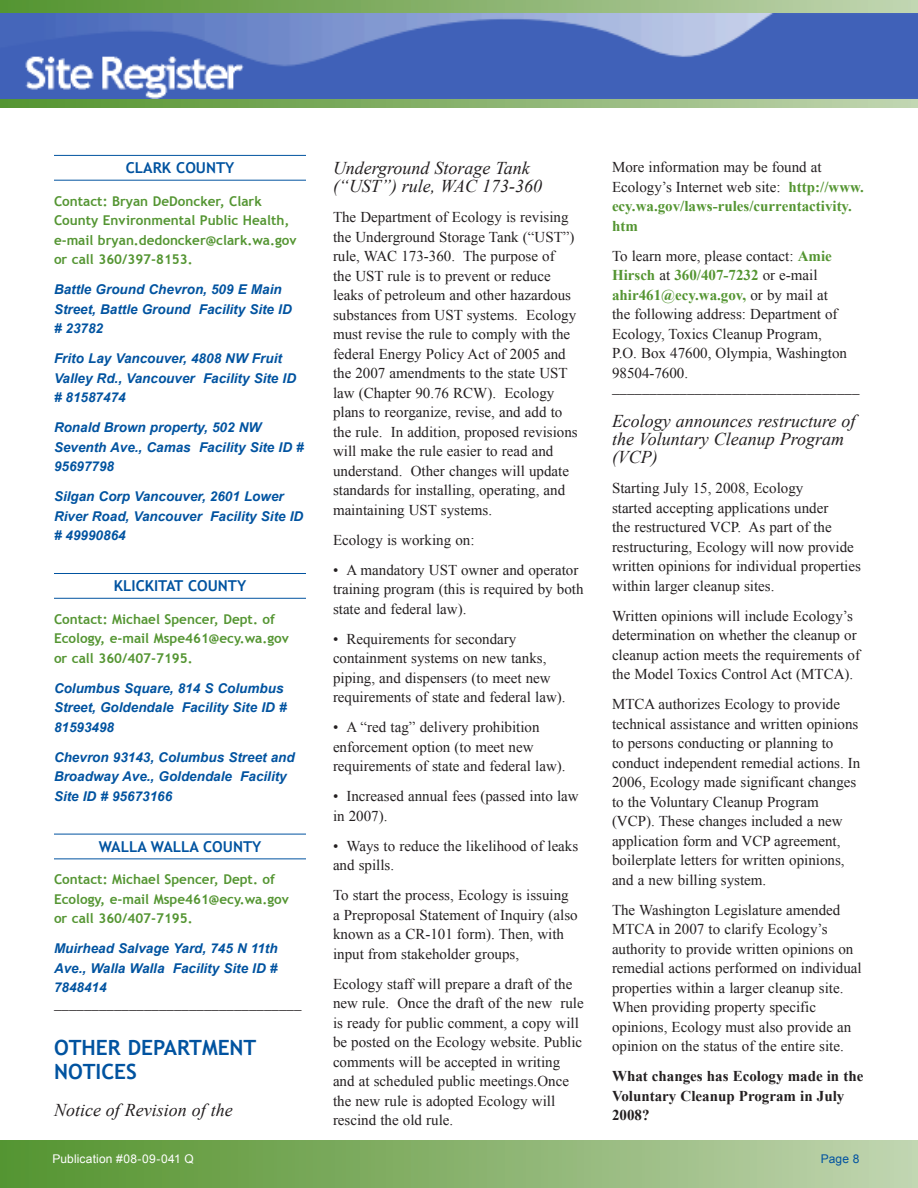
<style>
.page{position:relative;width:918px;height:1188px;background:#fff}
.page>*{position:absolute;margin:0;border:0;box-sizing:border-box;transform-origin:0 0}
.Return_Address{font:700 21px/24px "Trebuchet MS";color:#0153a0}
.Return_Address-2{font:italic 18px/18px "Times New Roman";color:#231f20}
.Return_Address-3{font:15px/19.5px "Times New Roman";color:#231f20}
.County_Name_Add_BLUE{font:15px "Myriad Pro";color:#231f20}
.Return_Address-4{font:700 15px/19.5px "Times New Roman";color:#231f20}
.County_Subhead{font:700 15px "Trebuchet MS";color:#0153a0}
.Return_Address-5{font:italic 700 13.5px/19.5px "Arial";color:#0153a0}
.County_Name_Add_BLUE-2{font:700 13.5px/19.5px "Trebuchet MS";color:#549532}
.PUB___Pg__s{font:12px "Arial";letter-spacing:.015em;color:#fff}
.PUB___Pg__s-2{font:12px "Arial";color:#0153a0}
.s1{font-weight:700;color:#549532}
</style>
<div class="page">
<div style="left:0;top:1140px;width:918px;height:48px;background:linear-gradient(to right,#53922d,#c0d3af)"></div>
<svg style="left:0;top:0;width:918px;height:13px;background:#89b26d"></svg>
<svg style="left:0;top:99px;width:918px;height:9px;background:#89b26d"></svg>
<img style="left:0;top:13px;width:918px;height:86px">
<hr style="left:54px;top:155px;width:252px;height:1px;background:#0153a0">
<hr style="left:54px;top:180px;width:252px;height:1px;background:#0153a0">
<hr style="left:54px;top:573px;width:252px;height:1px;background:#0153a0">
<hr style="left:54px;top:598px;width:252px;height:1px;background:#0153a0">
<hr style="left:54px;top:834px;width:252px;height:1px;background:#0153a0">
<hr style="left:54px;top:858px;width:252px;height:1px;background:#0153a0">
<p class="County_Subhead" style="left:126px;top:158px;width:71px">clark COUNTY</p>
<p class="County_Name_Add_BLUE-2" style="left:54px;top:191px;width:244px">Contact: Bryan DeDoncker, Clark County Environmental Public Health, e-mail bryan.dedoncker@clark.wa.gov or call 360/397-8153.</p>
<p class="Return_Address-5" style="left:54px;top:280px;width:239px">Battle Ground Chevron, 509 E Main<br>Street, Battle Ground Facility Site ID # 23782</p>
<p class="Return_Address-5" style="left:54px;top:349px;width:244px">Frito Lay Vancouver, 4808 NW Fruit<br>Valley Rd., Vancouver Facility Site ID # 81587474</p>
<p class="Return_Address-5" style="left:54px;top:418px;width:251px">Ronald Brown property, 502 NW<br>Seventh Ave., Camas Facility Site ID #<br>95697798</p>
<p class="Return_Address-5" style="left:54px;top:487px;width:251px">Silgan Corp Vancouver, 2601 Lower<br>River Road, Vancouver Facility Site ID # 49990864</p>
<p class="County_Subhead" style="left:114px;top:576px;width:94px">klickitat COUNTY</p>
<p class="County_Name_Add_BLUE-2" style="left:54px;top:609px;width:236px">Contact: Michael Spencer, Dept. of<br>Ecology, e-mail Mspe461@ecy.wa.gov or call 360/407-7195.</p>
<p class="Return_Address-5" style="left:54px;top:679px;width:234px">Columbus Square, 814 S Columbus<br>Street, Goldendale Facility Site ID #<br>81593498</p>
<p class="Return_Address-5" style="left:54px;top:748px;width:242px">Chevron 93143, Columbus Street and<br>Broadway Ave., Goldendale Facility<br>Site ID # 95673166</p>
<p class="County_Subhead" style="left:99px;top:837px;width:125px">walla walla COUNTY</p>
<p class="County_Name_Add_BLUE-2" style="left:54px;top:870px;width:236px">Contact: Michael Spencer, Dept. of<br>Ecology, e-mail Mspe461@ecy.wa.gov or call 360/407-7195.</p>
<p class="Return_Address-5" style="left:54px;top:939px;width:225px;text-align:justify">Muirhead Salvage Yard, 745 N 11th Ave., Walla Walla Facility Site ID # 7848414</p>
<p class="County_Name_Add_BLUE" style="left:54px;top:995px;width:249px">_________________________________</p>
<p class="Return_Address" style="left:54px;top:1036px;width:204px">other Department notices</p>
<p class="Return_Address-2" style="left:54px;top:1101px;width:180px">Notice of Revision of the</p>
<p class="Return_Address-2" style="left:333px;top:159px;width:211px">Underground Storage Tank (“UST”) rule, WAC 173-360</p>
<p class="Return_Address-3" style="left:333px;top:207px;width:246px">The Department of Ecology is revising the Underground Storage Tank (“UST”) rule, WAC 173-360. The purpose of<br>the UST rule is to prevent or reduce leaks of petroleum and other hazardous substances from UST systems. Ecology must revise the rule to comply with the federal Energy Policy Act of 2005 and the 2007 amendments to the state UST law (Chapter 90.76 RCW). Ecology plans to reorganize, revise, and add to the rule. In addition, proposed revisions will make the rule easier to read and understand. Other changes will update standards for installing, operating, and maintaining UST systems.</p>
<p class="Return_Address-3" style="left:333px;top:530px;width:143px">Ecology is working on:</p>
<p class="Return_Address-3" style="left:333px;top:560px;width:252px">• A mandatory UST owner and operator training program (this is required by both state and federal law).</p>
<p class="Return_Address-3" style="left:333px;top:629px;width:234px">• Requirements for secondary containment systems on new tanks, piping, and dispensers (to meet new requirements of state and federal law).</p>
<p class="Return_Address-3" style="left:333px;top:717px;width:234px">• A “red tag” delivery prohibition enforcement option (to meet new requirements of state and federal law).</p>
<p class="Return_Address-3" style="left:333px;top:786px;width:247px">• Increased annual fees (passed into law in 2007).</p>
<p class="Return_Address-3" style="left:333px;top:836px;width:247px">• Ways to reduce the likelihood of leaks and spills.</p>
<p class="Return_Address-3" style="left:333px;top:885px;width:246px">To start the process, Ecology is issuing a Preproposal Statement of Inquiry (also known as a CR-101 form). Then, with input from stakeholder groups,</p>
<p class="Return_Address-3" style="left:333px;top:974px;width:252px">Ecology staff will prepare a draft of the new rule. Once the draft of the new rule is ready for public comment, a copy will be posted on the Ecology website. Public comments will be accepted in writing and at scheduled public meetings.Once the new rule is adopted Ecology will rescind the old rule.</p>
<p class="Return_Address-3" style="left:612px;top:157px;width:253px">More information may be found at<br>Ecology’s Internet web site: <span class="s1">http://www. ecy.wa.gov/laws-rules/currentactivity. htm</span></p>
<p class="Return_Address-3" style="left:612px;top:246px;width:237px">To learn more, please contact: <span class="s1">Amie<br>Hirsch</span> at <span class="s1">360/407-7232</span> or e-mail <span class="s1">ahir461@ecy.wa.gov,</span> or by mail at the following address: Department of<br>Ecology, Toxics Cleanup Program,<br>P.O. Box 47600, Olympia, Washington<br>98504-7600.</p>
<p class="County_Name_Add_BLUE" style="left:612px;top:379px;width:249px">_________________________________</p>
<p class="Return_Address-2" style="left:612px;top:412px;width:245px">Ecology announces restructure of the Voluntary Cleanup Program (VCP)</p>
<p class="Return_Address-3" style="left:612px;top:478px;width:250px">Starting July 15, 2008, Ecology<br>started accepting applications under<br>the restructured VCP. As part of the restructuring, Ecology will now provide written opinions for individual properties within larger cleanup sites.</p>
<p class="Return_Address-3" style="left:612px;top:606px;width:250px">Written opinions will include Ecology’s determination on whether the cleanup or cleanup action meets the requirements of the Model Toxics Control Act (MTCA).</p>
<p class="Return_Address-3" style="left:612px;top:694px;width:250px">MTCA authorizes Ecology to provide technical assistance and written opinions to persons conducting or planning to conduct independent remedial actions. In 2006, Ecology made significant changes to the Voluntary Cleanup Program (VCP). These changes included a new application form and VCP agreement, boilerplate letters for written opinions, and a new billing system.</p>
<p class="Return_Address-3" style="left:612px;top:900px;width:251px">The Washington Legislature amended MTCA in 2007 to clarify Ecology’s authority to provide written opinions on remedial actions performed on individual properties within a larger cleanup site.<br>When providing property specific opinions, Ecology must also provide an opinion on the status of the entire site.</p>
<p class="Return_Address-4" style="left:612px;top:1066px;width:253px">What changes has Ecology made in the<br>Voluntary Cleanup Program in July<br>2008?</p>
<p class="PUB___Pg__s" style="left:52px;top:1150px;width:143px">Publication #08-09-041 Q</p>
<p class="PUB___Pg__s-2" style="left:821px;top:1150px;width:40px">Page 8</p>
</div>
